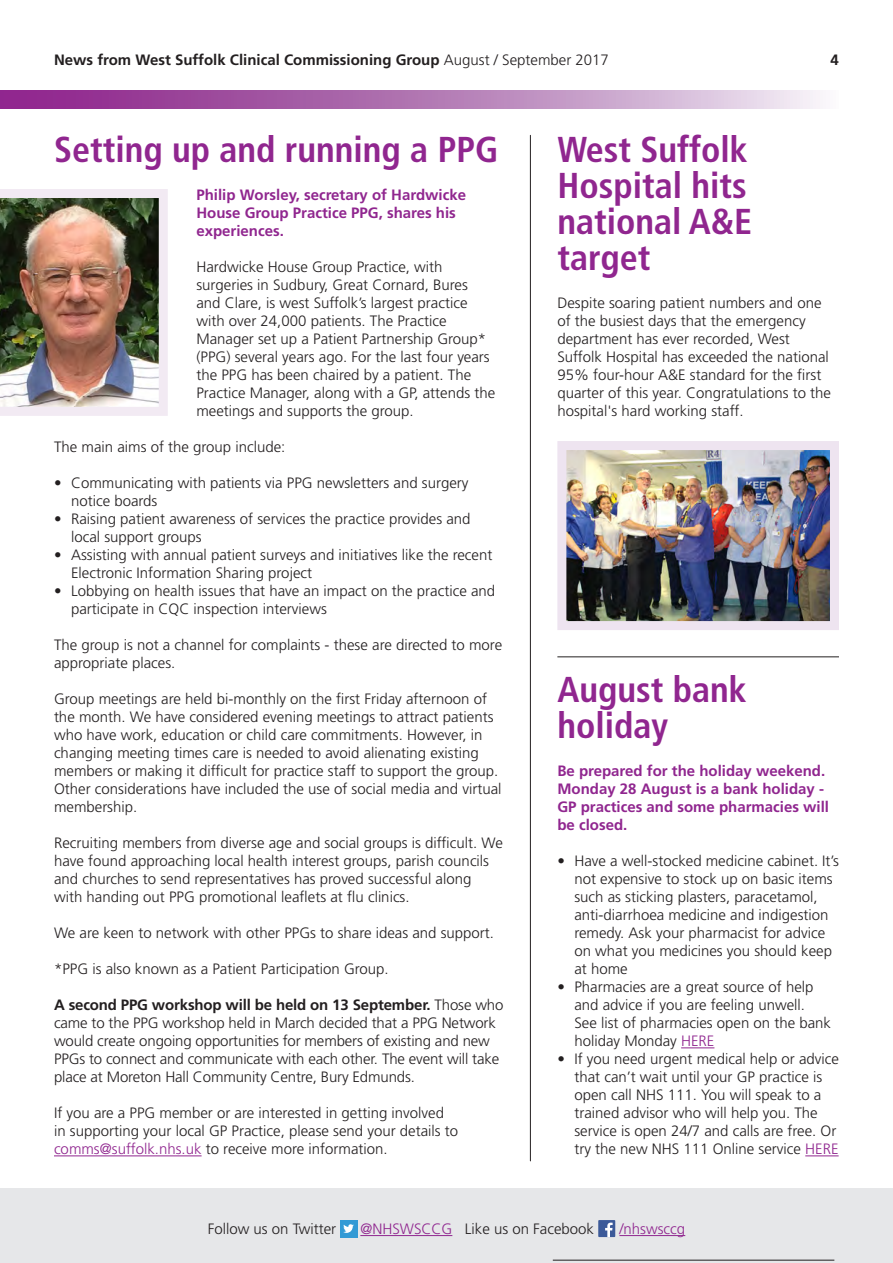
<style>
.page{position:relative;width:893px;height:1263px;background:#fff}
.page>*{position:absolute;margin:0;border:0;box-sizing:border-box;transform-origin:0 0}
.Headline{font:700 condensed 36px/36px "Frutiger LT Std";color:#90268f}
._10_12_Light{font:300 15px/18px "Frutiger LT Std";color:#231f20}
._10_12_Light_Bullete{font:300 15px/18px "Frutiger LT Std";color:#231f20}
._10_12_Light-2{font:700 15px/18px "Frutiger LT Std";color:#90268f}
._10_12_Light_Bullete-2{font:700 15px/18px "Frutiger LT Std";color:#90268f}
.t1{font:700 15px "Frutiger LT Std";color:#231f20}
.t2{font:300 15px "Frutiger LT Std";color:#90268f}
.s1{font-weight:300}
.s2{font-weight:700}
.s3{color:#90268f}
</style>
<div class="page">
<div style="left:0;top:1188px;width:892px;height:75px;background:#e6e7e9"></div>
<hr style="left:360px;top:1235px;width:92px;height:1px;background:#90268f">
<hr style="left:619px;top:1235px;width:66px;height:1px;background:#90268f">
<div style="left:340px;top:1220px;width:17px;height:17px;background:#339ad5"></div>
<svg style="left:343px;top:1224px;width:11px;height:9px"></svg>
<div style="left:598px;top:1220px;width:17px;height:17px;background:#3c5a99"></div>
<svg style="left:605px;top:1222px;width:8px;height:15px"></svg>
<svg style="left:0;top:90px;width:820px;height:18px;background:#b67bb7"></svg>
<hr style="left:54px;top:1155px;width:148px;height:1px;background:#90268f">
<hr style="left:530px;top:135px;width:1px;height:1026px;background:#231f20">
<img style="left:567px;top:451px;width:262px;height:169px">
<div style="left:557px;top:441px;width:282px;height:189px;border:9px solid #eee4f0"></div>
<img style="left:0;top:189px;width:168px;height:227px">
<hr style="left:681px;top:1047px;width:33px;height:1px;background:#90268f">
<hr style="left:805px;top:1155px;width:34px;height:1px;background:#90268f">
<hr style="left:553px;top:1260px;width:281px;height:1px;background:#231f20">
<hr style="left:557px;top:657px;width:282px;height:1px;background:#231f20">
<p class="t1" style="left:54px;top:51px;width:556px">News from West Suffolk Clinical Commissioning Group <span class="s1">August / September 2017</span></p>
<p class="t1" style="left:831px;top:51px;width:10px">4</p>
<p class="Headline" style="left:54px;top:132px;width:446px">Setting up and running a PPG</p>
<p class="_10_12_Light-2" style="left:196px;top:186px;width:271px">Philip Worsley, secretary of Hardwicke<br>House Group Practice PPG, shares his experiences.</p>
<p class="_10_12_Light" style="left:196px;top:258px;width:300px">Hardwicke House Group Practice, with surgeries in Sudbury, Great Cornard, Bures and Clare, is west Suffolk’s largest practice with over 24,000 patients. The Practice Manager set up a Patient Partnership Group* (PPG) several years ago. For the last four years the PPG has been chaired by a patient. The Practice Manager, along with a GP, attends the meetings and supports the group.</p>
<p class="_10_12_Light_Bullete" style="left:54px;top:438px;width:233px">The main aims of the group include:</p>
<p class="_10_12_Light_Bullete" style="left:71px;top:474px;width:399px;text-indent:-17px">• Communicating with patients via PPG newsletters and surgery notice boards</p>
<p class="_10_12_Light_Bullete" style="left:71px;top:510px;width:401px;text-indent:-17px">• Raising patient awareness of services the practice provides and local support groups</p>
<p class="_10_12_Light_Bullete" style="left:71px;top:546px;width:423px;text-indent:-17px">• Assisting with annual patient surveys and initiatives like the recent<br>Electronic Information Sharing project</p>
<p class="_10_12_Light_Bullete" style="left:71px;top:582px;width:426px;text-indent:-17px">• Lobbying on health issues that have an impact on the practice and participate in CQC inspection interviews</p>
<p class="_10_12_Light" style="left:54px;top:636px;width:450px">The group is not a channel for complaints - these are directed to more appropriate places.</p>
<p class="_10_12_Light" style="left:54px;top:690px;width:449px">Group meetings are held bi-monthly on the first Friday afternoon of the month. We have considered evening meetings to attract patients who have work, education or child care commitments. However, in changing meeting times care is needed to avoid alienating existing members or making it difficult for practice staff to support the group.<br>Other considerations have included the use of social media and virtual membership.</p>
<p class="_10_12_Light" style="left:54px;top:834px;width:450px">Recruiting members from diverse age and social groups is difficult. We have found approaching local health interest groups, parish councils and churches to send representatives has proved successful along with handing out PPG promotional leaflets at flu clinics.</p>
<p class="_10_12_Light" style="left:54px;top:924px;width:442px">We are keen to network with other PPGs to share ideas and support.</p>
<p class="_10_12_Light" style="left:54px;top:960px;width:336px">*PPG is also known as a Patient Participation Group.</p>
<p class="_10_12_Light" style="left:54px;top:996px;width:451px"><span class="s2">A second PPG workshop will be held on 13 September.</span> Those who came to the PPG workshop held in March decided that a PPG Network would create ongoing opportunities for members of existing and new PPGs to connect and communicate with each other. The event will take place at Moreton Hall Community Centre, Bury Edmunds.</p>
<p class="_10_12_Light" style="left:54px;top:1104px;width:406px">If you are a PPG member or are interested in getting involved in supporting your local GP Practice, please send your details to <span class="s3">comms@suffolk.nhs.uk</span> to receive more information.</p>
<p class="Headline" style="left:557px;top:132px;width:192px">West Suffolk<br>Hospital hits</p>
<p class="Headline" style="left:557px;top:204px;width:196px">national A&amp;E target</p>
<p class="_10_12_Light" style="left:557px;top:294px;width:275px">Despite soaring patient numbers and one of the busiest days that the emergency department has ever recorded, West Suffolk Hospital has exceeded the national 95% four-hour A&amp;E standard for the first quarter of this year. Congratulations to the hospital's hard working staff.</p>
<p class="Headline" style="left:557px;top:672px;width:191px">August bank holiday</p>
<p class="_10_12_Light-2" style="left:557px;top:762px;width:269px">Be prepared for the holiday weekend.</p>
<p class="_10_12_Light_Bullete-2" style="left:557px;top:780px;width:273px">Monday 28 August is a bank holiday -<br>GP practices and some pharmacies will be closed.</p>
<p class="_10_12_Light_Bullete" style="left:574px;top:852px;width:266px;text-indent:-17px">• Have a well-stocked medicine cabinet. It’s not expensive to stock up on basic items such as sticking plasters, paracetamol, anti-diarrhoea medicine and indigestion remedy. Ask your pharmacist for advice on what you medicines you should keep at home</p>
<p class="_10_12_Light_Bullete" style="left:574px;top:978px;width:258px;text-indent:-17px">• Pharmacies are a great source of help and advice if you are feeling unwell.<br>See list of pharmacies open on the bank holiday Monday <span class="s3">HERE</span></p>
<p class="_10_12_Light_Bullete" style="left:574px;top:1050px;width:266px;text-indent:-17px">• If you need urgent medical help or advice that can’t wait until your GP practice is open call NHS 111. You will speak to a trained advisor who will help you. The service is open 24/7 and calls are free. Or try the new NHS 111 Online service <span class="s3">HERE</span></p>
<p class="_10_12_Light" style="left:208px;top:1220px;width:130px">Follow us on Twitter</p>
<p class="_10_12_Light" style="left:360px;top:1220px;width:235px"><span class="s3">@NHSWSCCG</span> Like us on Facebook</p>
<p class="t2" style="left:619px;top:1220px;width:67px">/nhswsccg</p>
</div>
